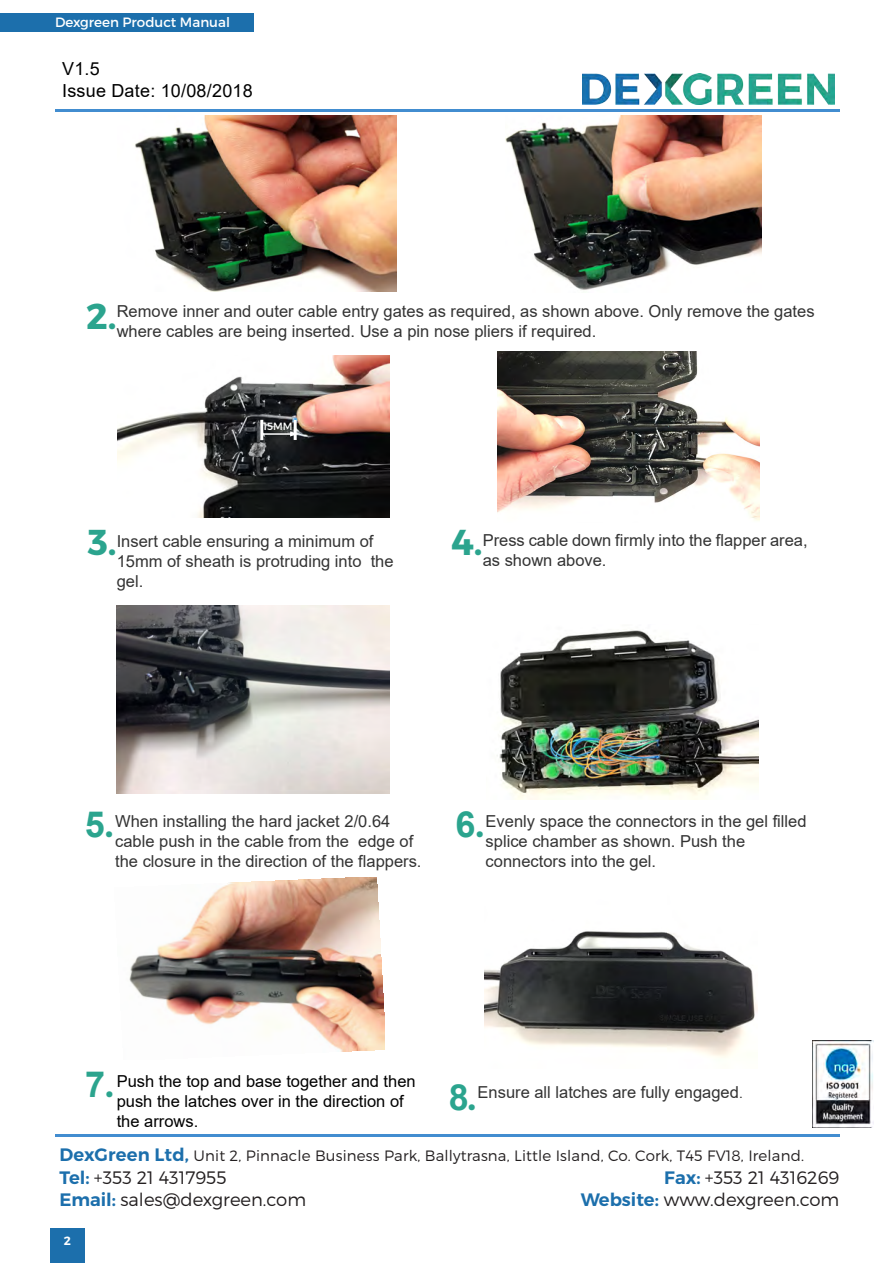
<style>
.page{position:relative;width:893px;height:1263px;background:#fff}
.page>*{position:absolute;margin:0;border:0;box-sizing:border-box;transform-origin:0 0}
.darkblue{font:700 36px "Arial";color:#2ba48e}
.darkblue-2{font:700 36px "Montserrat";color:#2ba48e}
.t1{font:300 18px "Montserrat";color:#231f20}
.t2{font:18px/21.6px "Arial";letter-spacing:.015em;color:#000}
.darkblue-3{font:16.5px/19.8px "Arial";color:#333}
.t3{font:16.5px/19.8px "Arial";color:#333}
.darkblue-4{font:16.5px/19.8px "Arial";color:#000}
.t4{font:300 15px "Montserrat";letter-spacing:.01em;color:#231f20}
.t5{font:13.5px "Montserrat";color:#fff}
.t6{font:600 12px "Montserrat";color:#fff}
.darkblue-5{font:10.5px "Montserrat";color:#fff}
.s1{font-family:"Montserrat"}
.s2{font-style:inherit}
.s3{font-size:13.5px}
.s4{font-weight:600;font-size:18px;color:#1c6fac}
.s5{font-weight:600;color:#1c6fac}
</style>
<div class="page">
<div style="left:50px;top:1228px;width:35px;height:35px;background:#1c6fac"></div>
<div style="left:0;top:14px;width:253px;height:18px;background:#1c6fac"></div>
<hr style="left:55px;top:110px;width:784px;height:2px;background:#428dd0">
<hr style="left:55px;top:1134px;width:784px;height:3px;background:#428dd0">
<img style="left:583px;top:74px;width:251px;height:30px">
<img style="left:812px;top:1040px;width:61px;height:87px">
<img style="left:135px;top:115px;width:262px;height:177px">
<img style="left:506px;top:115px;width:255px;height:175px">
<img style="left:117px;top:355px;width:273px;height:163px">
<img style="left:498px;top:351px;width:261px;height:170px">
<img style="left:497px;top:630px;width:262px;height:169px">
<img style="left:484px;top:931px;width:273px;height:127px">
<hr style="left:262px;top:433px;width:29px;height:2px;background:#fff">
<svg style="left:289px;top:431px;width:12px;height:6px"></svg>
<hr style="left:294px;top:420px;width:3px;height:20px;background:#fff">
<hr style="left:260px;top:420px;width:3px;height:20px;background:#fff">
<img style="left:129px;top:877px;width:256px;height:175px">
<img style="left:116px;top:605px;width:273px;height:189px">
<p class="t5" style="left:55px;top:13px;width:176px">Dexgreen Product Manual</p>
<p class="t2" style="left:62px;top:58px;width:192px">V1.5<br>Issue Date: 10/08/2018</p>
<p class="darkblue-2" style="left:86px;top:294px;width:32px">2.</p>
<p class="darkblue-3" style="left:117px;top:301px;width:699px">Remove inner and outer cable entry gates as required, as shown above. Only remove the gates where cables are being inserted. Use a pin nose pliers if required.</p>
<p class="darkblue-5" style="left:263px;top:420px;width:31px">15MM</p>
<p class="darkblue-2" style="left:451px;top:520px;width:33px">4.</p>
<p class="darkblue-2" style="left:88px;top:520px;width:30px">3.</p>
<p class="darkblue-3" style="left:117px;top:531px;width:278px">Insert cable ensuring a minimum of<br>15mm of sheath is protruding into the gel.</p>
<p class="darkblue-3" style="left:483px;top:530px;width:326px">Press cable down firmly into the flapper area, as shown above.</p>
<h1 class="darkblue" style="left:85px;top:799px;width:30px">5<span class="s1">.</span></h1>
<p class="t3" style="left:115px;top:811px;width:308px">When installing the hard jacket 2/0.64 cable push in the cable from the edge of the closure <span class="s2">in</span> the <span class="s2">direction of the</span> flappers.</p>
<p class="darkblue" style="left:455px;top:799px;width:30px">6<span class="s1">.</span></p>
<p class="darkblue-3" style="left:486px;top:811px;width:322px">Evenly space the connectors in the gel filled splice chamber as shown. Push the connectors into the gel.</p>
<p class="darkblue" style="left:85px;top:1059px;width:30px">7<span class="s1">.</span></p>
<p class="darkblue-4" style="left:117px;top:1071px;width:301px">Push the top and base together and then push the latches over in the direction of the arrows.</p>
<p class="darkblue-3" style="left:478px;top:1082px;width:267px">Ensure all latches are fully engaged<span class="s3">.</span></p>
<p class="darkblue" style="left:449px;top:1071px;width:29px">8<span class="s1">.</span></p>
<p class="t4" style="left:60px;top:1147px;width:746px"><span class="s4">DexGreen Ltd,</span> Unit 2, Pinnacle Business Park, Ballytrasna, Little Island, Co. Cork, T45 FV18, Ireland.</p>
<p class="t1" style="left:59px;top:1167px;width:169px"><span class="s5">Tel:</span> +353 21 4317955</p>
<p class="t1" style="left:664px;top:1167px;width:177px"><span class="s5">Fax:</span> +353 21 4316269</p>
<p class="t1" style="left:59px;top:1189px;width:248px"><span class="s5">Email:</span> sales@dexgreen.com</p>
<p class="t1" style="left:581px;top:1189px;width:260px"><span class="s5">Website:</span> www.dexgreen.com</p>
<p class="t6" style="left:64px;top:1233px;width:9px">2</p>
</div>
